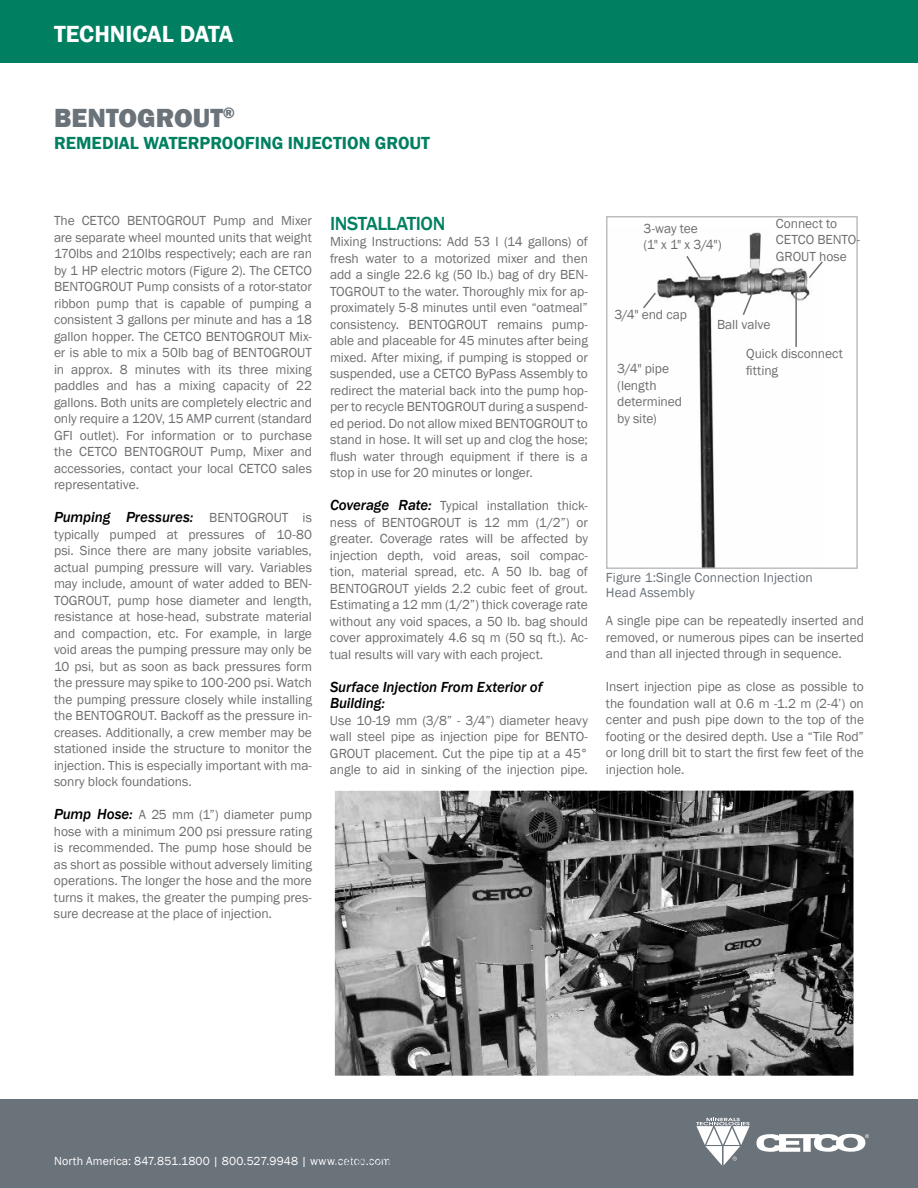
<style>
.page{position:relative;width:918px;height:1188px;background:#fff}
.page>*{position:absolute;margin:0;border:0;box-sizing:border-box;transform-origin:0 0}
.t1{font:800 27px "Franklin Gothic";color:#6a727a}
.t2{font:600 24px "Franklin Gothic";color:#fff}
.t3{font:500 19.5px "Franklin Gothic";letter-spacing:-.02em;color:#008061}
.t4{font:600 18px "Franklin Gothic";color:#008061}
.t5{font:italic 500 15px/16.5px "Franklin Gothic";letter-spacing:-.005em;color:#000}
.t6{font:13.5px/16.5px "Franklin Gothic";letter-spacing:-.005em;color:#6d6e71;text-align:justify}
.t7{font:13.5px/15px "Franklin Gothic";letter-spacing:.005em;color:#6a727a}
.t8{font:12px "Franklin Gothic";letter-spacing:.015em;color:#fff}
.s1{font-weight:400;font-style:normal;font-size:13.5px;color:#6d6e71}
.s2{font-weight:500;font-style:italic;font-size:15px;color:#000}
</style>
<div class="page">
<div style="left:0;top:0;width:918px;height:63px;background:#008061"></div>
<div style="left:0;top:1099px;width:918px;height:89px;background:#6a727a"></div>
<svg style="left:756px;top:1134px;width:113px;height:18px"></svg>
<svg style="left:696px;top:1118px;width:54px;height:48px"></svg>
<img style="left:657px;top:232px;width:153px;height:334px">
<div style="left:606px;top:216px;width:252px;height:353px;border:2px solid #bcbec0"></div>
<svg style="left:643px;top:292px;width:13px;height:17px"></svg>
<svg style="left:685px;top:254px;width:17px;height:25px"></svg>
<svg style="left:807px;top:260px;width:16px;height:20px"></svg>
<svg style="left:741px;top:291px;width:13px;height:26px"></svg>
<hr style="left:795px;top:293px;width:2px;height:54px;background:#6d6e71">
<img style="left:335px;top:791px;width:519px;height:285px">
<h2 class="t2" style="left:54px;top:19px;width:181px">TECHNICAL DATA</h2>
<h1 class="t1" style="left:54px;top:100px;width:182px">BENTOGROUT<sup>®</sup></h1>
<h3 class="t4" style="left:54px;top:132px;width:378px">REMEDIAL WATERPROOFING INJECTION GROUT</h3>
<p class="t6" style="left:54px;top:213px;width:260px">The CETCO BENTOGROUT Pump and Mixer are separate wheel mounted units that weight 170lbs and 210lbs respectively; each are ran by 1 HP electric motors (Figure 2). The CETCO BENTOGROUT Pump consists of a rotor-stator ribbon pump that is capable of pumping a consistent 3 gallons per minute and has a 18 gallon hopper. The CETCO BENTOGROUT Mix&shy;er is able to mix a 50lb bag of BENTOGROUT in approx. 8 minutes with its three mixing paddles and has a mixing capacity of 22 gallons. Both units are completely electric and only require a 120V, 15 AMP current (standard GFI outlet). For information or to purchase the CETCO BENTOGROUT Pump, Mixer and accessories, contact your local CETCO sales representative.</p>
<p class="t5" style="left:54px;top:509px;width:259px">Pumping Pressures: <span class="s1">BENTOGROUT is</span></p>
<p class="t6" style="left:54px;top:526px;width:260px">typically pumped at pressures of 10-80 psi. Since there are many jobsite variables, actual pumping pressure will vary. Variables may include, amount of water added to BEN-TOGROUT, pump hose diameter and length, resistance at hose-head, substrate material and compaction, etc. For example, in large void areas the pumping pressure may only be 10 psi, but as soon as back pressures form the pressure may spike to 100-200 psi. Watch the pumping pressure closely while installing the BENTOGROUT. Backoff as the pressure in&shy;creases. Additionally, a crew member may be stationed inside the structure to monitor the injection. This is especially important with ma&shy;sonry block foundations.</p>
<p class="t6" style="left:54px;top:807px;width:260px"><span class="s2">Pump Hose:</span> A 25 mm (1”) diameter pump hose with a minimum 200 psi pressure rating is recommended. The pump hose should be as short as possible without adversely limiting operations. The longer the hose and the more turns it makes, the greater the pumping pres&shy;sure decrease at the place of injection.</p>
<h3 class="t3" style="left:330px;top:211px;width:117px">INSTALLATION</h3>
<p class="t6" style="left:330px;top:234px;width:260px">Mixing Instructions: Add 53 l (14 gallons) of fresh water to a motorized mixer and then add a single 22.6 kg (50 lb.) bag of dry BEN-TOGROUT to the water. Thoroughly mix for ap&shy;proximately 5-8 minutes until even “oatmeal” consistency. BENTOGROUT remains pump&shy;able and placeable for 45 minutes after being mixed. After mixing, if pumping is stopped or suspended, use a CETCO ByPass Assembly to redirect the material back into the pump hop&shy;per to recycle BENTOGROUT during a suspend&shy;ed period. Do not allow mixed BENTOGROUT to stand in hose. It will set up and clog the hose; flush water through equipment if there is a stop in use for 20 minutes or longer.</p>
<p class="t6" style="left:330px;top:498px;width:260px"><span class="s2">Coverage Rate:</span> Typical installation thick&shy;ness of BENTOGROUT is 12 mm (1/2”) or greater. Coverage rates will be affected by injection depth, void areas, soil compac&shy;tion, material spread, etc. A 50 lb. bag of BENTOGROUT yields 2.2 cubic feet of grout.<br>Estimating a 12 mm (1/2”) thick coverage rate without any void spaces, a 50 lb. bag should cover approximately 4.6 sq m (50 sq ft.). Ac&shy;tual results will vary with each project.</p>
<p class="t5" style="left:330px;top:679px;width:214px">Surface Injection From Exterior of<br>Building:</p>
<p class="t6" style="left:330px;top:712px;width:259px">Use 10-19 mm (3/8” - 3/4”) diameter heavy wall steel pipe as injection pipe for BENTO-GROUT placement. Cut the pipe tip at a 45° angle to aid in sinking of the injection pipe.</p>
<p class="t6" style="left:644px;top:220px;width:80px">3-way tee<br>(1" x 1" x 3/4")</p>
<p class="t6" style="left:776px;top:215px;width:86px;text-align:left">Connect to<br>CETCO BENTO-<br>GROUT hose</p>
<p class="t6" style="left:614px;top:307px;width:74px">3/4" end cap</p>
<p class="t6" style="left:617px;top:361px;width:66px;text-align:left">3/4" pipe (length determined by site)</p>
<p class="t6" style="left:746px;top:311px;width:98px;line-height:29.1px;text-indent:-29px">Ball valve<br>Quick disconnect</p>
<p class="t6" style="left:746px;top:362px;width:33px">fitting</p>
<p class="t7" style="left:606px;top:570px;width:208px">Figure 1:Single Connection Injection<br>Head Assembly</p>
<p class="t6" style="left:606px;top:613px;width:260px">A single pipe can be repeatedly inserted and removed, or numerous pipes can be inserted and than all injected through in sequence.</p>
<p class="t6" style="left:606px;top:679px;width:260px">Insert injection pipe as close as possible to the foundation wall at 0.6 m -1.2 m (2-4’) on center and push pipe down to the top of the footing or the desired depth. Use a “Tile Rod” or long drill bit to start the first few feet of the injection hole.</p>
<p class="t8" style="left:54px;top:1153px;width:338px">North America: 847.851.1800 | 800.527.9948 | www.cetco.com</p>
</div>
